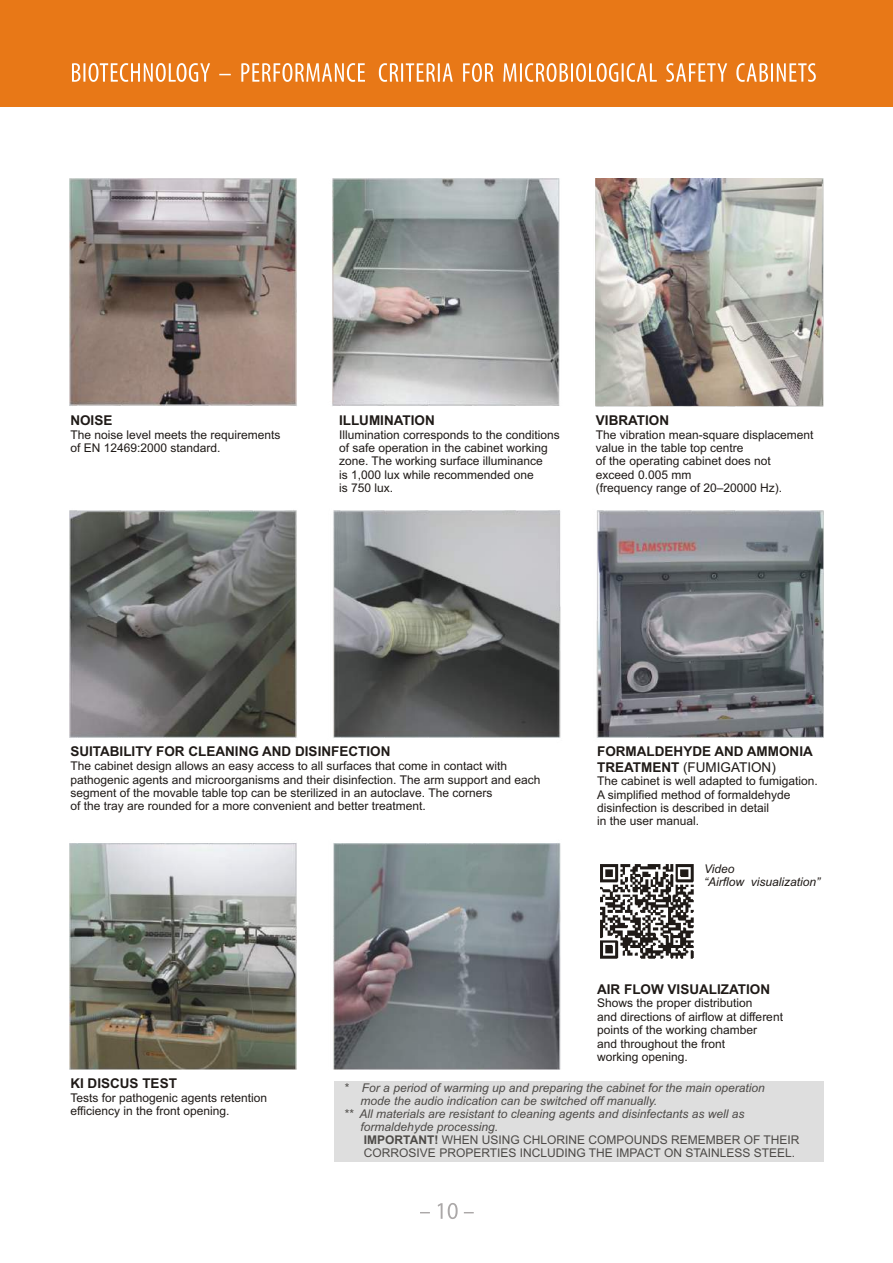
<style>
.page{position:relative;width:893px;height:1263px;background:#fff}
.page>*{position:absolute;margin:0;border:0;box-sizing:border-box;transform-origin:0 0}
.t1{font:700 13.5px/15.1px "Arial";color:#1f1a17}
.t2{font:12px/13.4px "Arial";color:#1f1a17}
.t3{font:italic 12px "Arial";color:#4d4a47}
.t4{font:12px "Arial";color:#4d4a47}
.t5{font:italic 12px/13.4px "Arial";color:#1f1a17}
.s1{font-weight:400}
.s2{font-weight:700}
</style>
<div class="page">
<div style="left:334px;top:1081px;width:489px;height:80px;background:#dedede"></div>
<div style="left:0;top:0;width:893px;height:106px;background:#e87817"></div>
<svg style="left:420px;top:1203px;width:54px;height:16px"></svg>
<svg style="left:72px;top:63px;width:293px;height:19px"></svg>
<svg style="left:379px;top:63px;width:437px;height:19px"></svg>
<img style="left:70px;top:179px;width:753px;height:890px">
<img style="left:595px;top:179px;width:227px;height:226px">
<p class="t1" style="left:70px;top:414px;width:44px">NOISE</p>
<p class="t2" style="left:70px;top:429px;width:212px">The noise level meets the requirements of EN 12469:2000 standard.</p>
<p class="t1" style="left:339px;top:414px;width:97px">ILLUMINATION</p>
<p class="t2" style="left:339px;top:429px;width:222px">Illumination corresponds to the conditions of safe operation in the cabinet working zone. The working surface illuminance<br>is 1,000 lux while recommended one<br>is 750 lux.</p>
<p class="t1" style="left:596px;top:414px;width:75px">VIBRATION</p>
<p class="t2" style="left:596px;top:429px;width:219px">The vibration mean-square displacement value in the table top centre<br>of the operating cabinet does not<br>exceed 0.005 mm<br>(frequency range of 20–20000 Hz).</p>
<p class="t1" style="left:70px;top:745px;width:321px">SUITABILITY FOR CLEANING AND DISINFECTION</p>
<p class="t2" style="left:70px;top:760px;width:472px">The cabinet design allows an easy access to all surfaces that come in contact with pathogenic agents and microorganisms and their disinfection. The arm support and each segment of the movable table top can be sterilized in an autoclave. The corners<br>of the tray are rounded for a more convenient and better treatment.</p>
<p class="t1" style="left:597px;top:745px;width:217px">FORMALDEHYDE AND AMMONIA<br>TREATMENT <span class="s1">(FUMIGATION)</span></p>
<p class="t2" style="left:597px;top:775px;width:222px">The cabinet is well adapted to fumigation.<br>A simplified method of formaldehyde disinfection is described in detail<br>in the user manual.</p>
<p class="t5" style="left:704px;top:863px;width:118px">Video<br>“Airflow visualization”</p>
<p class="t1" style="left:597px;top:982px;width:174px">AIR FLOW VISUALIZATION</p>
<p class="t2" style="left:597px;top:997px;width:187px">Shows the proper distribution<br>and directions of airflow at different points of the working chamber<br>and throughout the front<br>working opening.</p>
<p class="t1" style="left:70px;top:1077px;width:108px">KI DISCUS TEST</p>
<p class="t2" style="left:70px;top:1106px;width:161px">efficiency in the front opening.</p>
<p class="t2" style="left:70px;top:1092px;width:198px">Tests for pathogenic agents retention</p>
<p class="t3" style="left:344px;top:1083px;width:422px">* For a period of warming up and preparing the cabinet for the main operation</p>
<p class="t3" style="left:361px;top:1096px;width:298px">mode the audio indication can be switched off manually.</p>
<p class="t3" style="left:344px;top:1109px;width:402px">** All materials are resistant to cleaning agents and disinfectants as well as</p>
<p class="t3" style="left:361px;top:1122px;width:139px">formaldehyde processing.</p>
<p class="t4" style="left:364px;top:1135px;width:437px"><span class="s2">IMPORTANT!</span> WHEN USING CHLORINE COMPOUNDS REMEMBER OF THEIR</p>
<p class="t4" style="left:364px;top:1148px;width:433px">CORROSIVE PROPERTIES INCLUDING THE IMPACT ON STAINLESS STEEL.</p>
</div>
